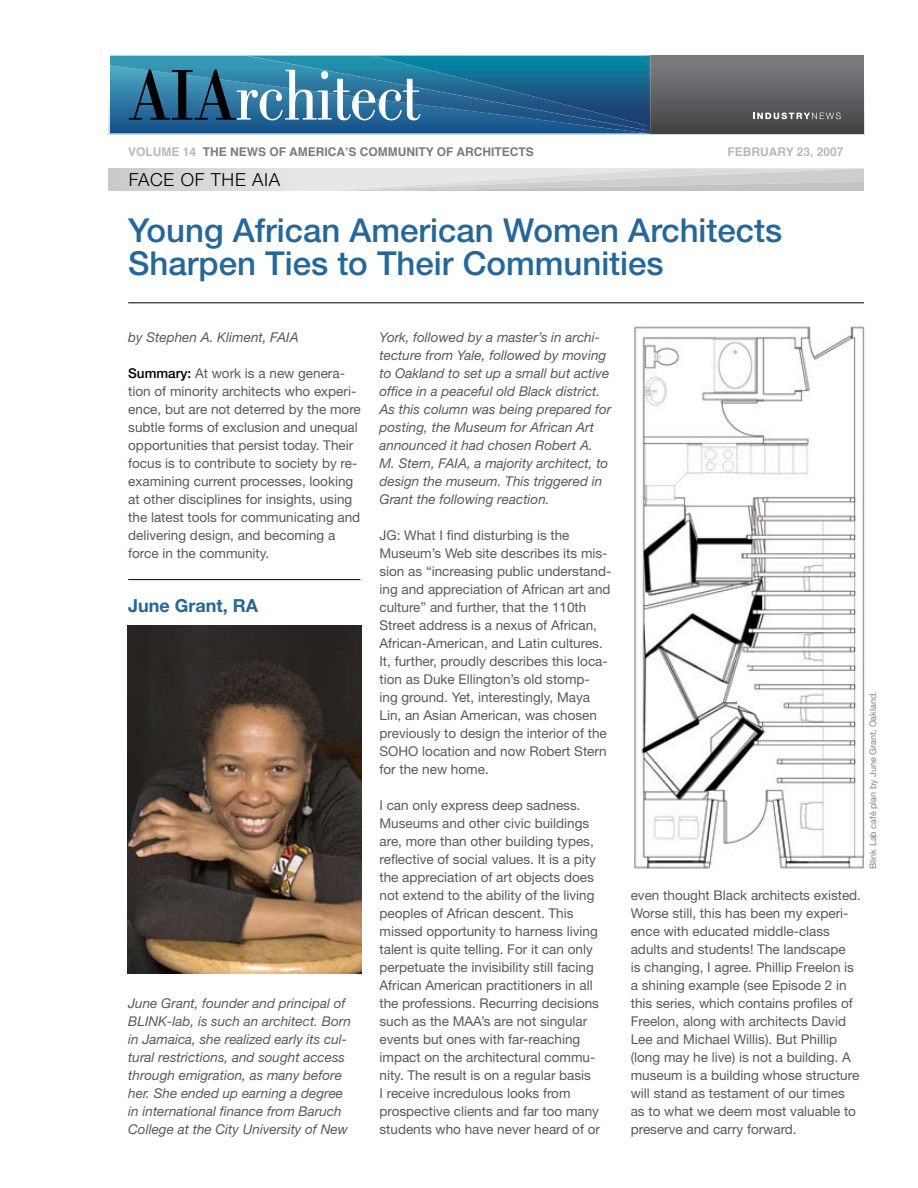
<style>
.page{position:relative;width:918px;height:1188px;background:#fff}
.page>*{position:absolute;margin:0;border:0;box-sizing:border-box;transform-origin:0 0}
.t1{font:500 33px/33px "Helvetica Neue";color:#22679d}
.t2{font:300 18px "Helvetica Neue";letter-spacing:.04em;color:#000}
.t3{font:700 18px "Helvetica Neue";color:#22679d}
.t4{font:13.5px/18px "Helvetica Neue";color:#58595b}
.t5{font:italic 13.5px/18px "Helvetica Neue";color:#58595b}
.t6{font:700 12px "Helvetica";color:#797a7d}
.t7{font:700 12px "Helvetica";color:#b6b8ba}
.t8{font:9px "Helvetica Neue";color:#808284}
.s1{color:#b6b8ba}
.s2{font-weight:500;color:#000}
</style>
<div class="page">
<div style="left:647px;top:54px;width:218px;height:81px;background:linear-gradient(to bottom,#7f8183,#424143)"></div>
<div style="left:647px;top:56px;width:216px;height:77px;background:linear-gradient(to bottom,#7d8082,#444445)"></div>
<svg style="left:753px;top:113px;width:88px;height:6px"></svg>
<svg style="left:108px;top:54px;width:542px;height:81px"></svg>
<svg style="left:110px;top:56px;width:541px;height:78px"></svg>
<svg style="left:109px;top:168px;width:755px;height:23px"></svg>
<hr style="left:128px;top:303px;width:736px;height:1px;background:#000">
<hr style="left:128px;top:579px;width:232px;height:1px;background:#000">
<img style="left:128px;top:626px;width:233px;height:347px">
<img style="left:633px;top:324px;width:232px;height:545px">
<p class="t6" style="left:128px;top:141px;width:407px"><span class="s1">VOLUME 14</span> THE NEWS OF AMERICA’S COMMUNITY OF ARCHITECTS</p>
<p class="t7" style="left:728px;top:141px;width:118px">FEBRUARY 23, 2007</p>
<h2 class="t2" style="left:129px;top:168px;width:153px">FACE OF THE AIA</h2>
<h1 class="t1" style="left:128px;top:213px;width:656px">Young African American Women Architects<br>Sharpen Ties to Their Communities</h1>
<p class="t5" style="left:128px;top:328px;width:172px">by Stephen A. Kliment, FAIA</p>
<p class="t4" style="left:128px;top:364px;width:234px"><span class="s2">Summary:</span> At work is a new genera&shy;tion of minority architects who experi&shy;ence, but are not deterred by the more subtle forms of exclusion and unequal opportunities that persist today. Their focus is to contribute to society by re&shy;examining current processes, looking at other disciplines for insights, using the latest tools for communicating and delivering design, and becoming a force in the community.</p>
<h2 class="t3" style="left:128px;top:594px;width:132px">June Grant, RA</h2>
<p class="t5" style="left:128px;top:994px;width:224px">June Grant, founder and principal of BLINK-lab, is such an architect. Born in Jamaica, she realized early its cul&shy;tural restrictions, and sought access through emigration, as many before her. She ended up earning a degree in international finance from Baruch College at the City University of New</p>
<p class="t5" style="left:380px;top:328px;width:233px">York, followed by a master’s in archi&shy;tecture from Yale, followed by moving to Oakland to set up a small but active office in a peaceful old Black district.<br>As this column was being prepared for posting, the Museum for African Art announced it had chosen Robert A.<br>M. Stern, FAIA, a majority architect, to design the museum. This triggered in Grant the following reaction.</p>
<p class="t4" style="left:380px;top:526px;width:233px">JG: What I find disturbing is the Museum’s Web site describes its mis&shy;sion as “increasing public understand&shy;ing and appreciation of African art and culture” and further, that the 110th Street address is a nexus of African, African-American, and Latin cultures.<br>It, further, proudly describes this loca&shy;tion as Duke Ellington’s old stomp&shy;ing ground. Yet, interestingly, Maya Lin, an Asian American, was chosen previously to design the interior of the SOHO location and now Robert Stern for the new home.</p>
<p class="t4" style="left:380px;top:796px;width:222px">I can only express deep sadness.<br>Museums and other civic buildings are, more than other building types, reflective of social values. It is a pity the appreciation of art objects does not extend to the ability of the living peoples of African descent. This missed opportunity to harness living talent is quite telling. For it can only perpetuate the invisibility still facing African American practitioners in all the professions. Recurring decisions such as the MAA’s are not singular events but ones with far-reaching impact on the architectural commu&shy;nity. The result is on a regular basis<br>I receive incredulous looks from prospective clients and far too many students who have never heard of or</p>
<p class="t4" style="left:631px;top:886px;width:232px">even thought Black architects existed.<br>Worse still, this has been my experi&shy;ence with educated middle-class adults and students! The landscape<br>is changing, I agree. Phillip Freelon is a shining example (see Episode 2 in this series, which contains profiles of Freelon, along with architects David Lee and Michael Willis). But Phillip (long may he live) is not a building. A museum is a building whose structure will stand as testament of our times as to what we deem most valuable to preserve and carry forward.</p>
<p class="t8" style="left:868px;top:869px;width:179px;rotate:-90deg">Blink Lab café plan by June Grant, Oakland.</p>
</div>
